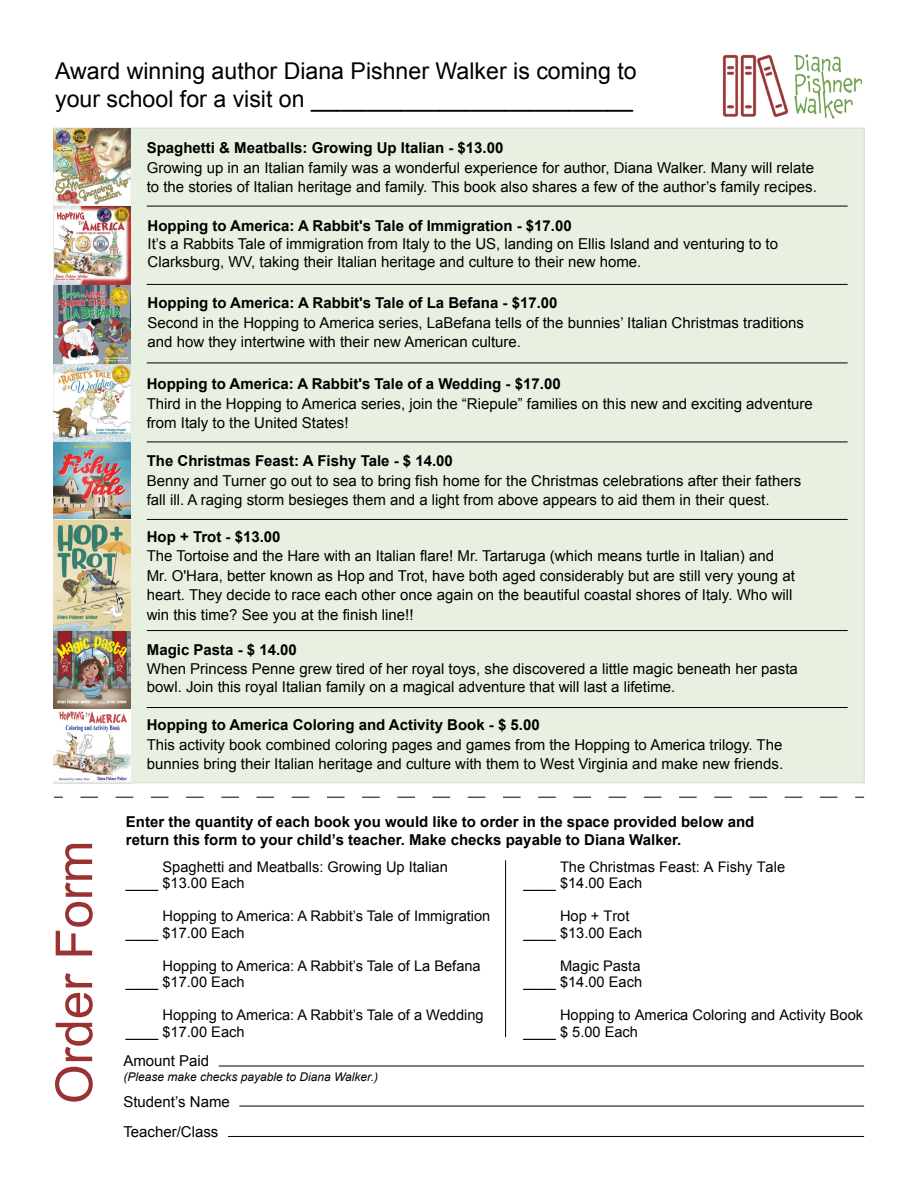
<style>
.page{position:relative;width:918px;height:1188px;background:#fff}
.page>*{position:absolute;margin:0;border:0;box-sizing:border-box;transform-origin:0 0}
.t1{font:51px "Arial";color:#933}
.t2{font:23.1px/27.8px "Arial";color:#000}
.t3{font:15px/19.5px "Arial";color:#000}
.t4{font:700 15px/18px "Arial";color:#000}
.t5{font:14.7px/16.5px "Arial";color:#000}
.t6{font:italic 12px "Arial";color:#000}
</style>
<div class="page">
<div style="left:54px;top:128px;width:810px;height:655px;background:#e8f0e2"></div>
<img style="left:53px;top:207px;width:78px;height:499px">
<svg style="left:80px;top:797px;width:758px;height:1px"></svg>
<hr style="left:219px;top:1066px;width:645px;height:1px;background:#000">
<hr style="left:239px;top:1106px;width:625px;height:1px;background:#000">
<hr style="left:228px;top:1136px;width:636px;height:1px;background:#000">
<img style="left:54px;top:129px;width:77px;height:76px">
<img style="left:722px;top:54px;width:141px;height:65px">
<hr style="left:147px;top:630px;width:701px;height:1px;background:#000">
<hr style="left:147px;top:519px;width:701px;height:1px;background:#000">
<hr style="left:147px;top:442px;width:701px;height:1px;background:#000">
<hr style="left:147px;top:363px;width:701px;height:1px;background:#000">
<hr style="left:147px;top:284px;width:701px;height:1px;background:#000">
<hr style="left:147px;top:206px;width:701px;height:1px;background:#000">
<hr style="left:505px;top:860px;width:1px;height:177px;background:#000">
<img style="left:54px;top:632px;width:77px;height:150px">
<hr style="left:147px;top:707px;width:701px;height:1px;background:#000">
<h2 class="t2" style="left:55px;top:57px;width:583px">Award winning author Diana Pishner Walker is coming to your school for a visit on _________________________</h2>
<p class="t4" style="left:147px;top:140px;width:358px">Spaghetti &amp; Meatballs: Growing Up Italian - $13.00</p>
<p class="t3" style="left:147px;top:158px;width:672px">Growing up in an Italian family was a wonderful experience for author, Diana Walker. Many will relate to the stories of Italian heritage and family. This book also shares a few of the author’s family recipes.</p>
<p class="t4" style="left:148px;top:217px;width:426px">Hopping to America: A Rabbit's Tale of Immigration - $17.00</p>
<p class="t3" style="left:148px;top:235px;width:632px;line-height:18px">It’s a Rabbits Tale of immigration from Italy to the US, landing on Ellis Island and venturing to to<br>Clarksburg, WV, taking their Italian heritage and culture to their new home.</p>
<p class="t4" style="left:148px;top:294px;width:412px">Hopping to America: A Rabbit's Tale of La Befana - $17.00</p>
<p class="t3" style="left:148px;top:313px;width:658px">Second in the Hopping to America series, LaBefana tells of the bunnies’ Italian Christmas traditions and how they intertwine with their new American culture.</p>
<p class="t4" style="left:147px;top:376px;width:415px">Hopping to America: A Rabbit's Tale of a Wedding - $17.00</p>
<p class="t3" style="left:147px;top:394px;width:668px">Third in the Hopping to America series, join the “Riepule” families on this new and exciting adventure from Italy to the United States!</p>
<p class="t4" style="left:147px;top:453px;width:308px">The Christmas Feast: A Fishy Tale - $ 14.00</p>
<p class="t3" style="left:147px;top:471px;width:656px">Benny and Turner go out to sea to bring fish home for the Christmas celebrations after their fathers fall ill. A raging storm besieges them and a light from above appears to aid them in their quest.</p>
<p class="t4" style="left:147px;top:528px;width:135px">Hop + Trot - $13.00</p>
<p class="t3" style="left:147px;top:546px;width:650px">The Tortoise and the Hare with an Italian flare! Mr. Tartaruga (which means turtle in Italian) and Mr. O'Hara, better known as Hop and Trot, have both aged considerably but are still very young at heart. They decide to race each other once again on the beautiful coastal shores of Italy. Who will win this time? See you at the finish line!!</p>
<p class="t4" style="left:147px;top:641px;width:152px">Magic Pasta - $ 14.00</p>
<p class="t3" style="left:147px;top:660px;width:653px;line-height:18px">When Princess Penne grew tired of her royal toys, she discovered a little magic beneath her pasta bowl. Join this royal Italian family on a magical adventure that will last a lifetime.</p>
<h1 class="t1" style="left:41px;top:1104px;width:265px;rotate:-90deg">Order Form</h1>
<p class="t4" style="left:147px;top:717px;width:395px">Hopping to America Coloring and Activity Book - $ 5.00</p>
<p class="t3" style="left:147px;top:735px;width:638px">This activity book combined coloring pages and games from the Hopping to America trilogy. The bunnies bring their Italian heritage and culture with them to West Virginia and make new friends.</p>
<p class="t4" style="left:126px;top:813px;width:630px">Enter the quantity of each book you would like to order in the space provided below and return this form to your child’s teacher. Make checks payable to Diana Walker.</p>
<p class="t5" style="left:126px;top:858px;width:323px;text-indent:37px">Spaghetti and Meatballs: Growing Up Italian ____ $13.00 Each</p>
<p class="t5" style="left:126px;top:908px;width:366px;text-indent:37px">Hopping to America: A Rabbit’s Tale of Immigration ____ $17.00 Each</p>
<p class="t5" style="left:126px;top:957px;width:356px;text-indent:37px">Hopping to America: A Rabbit’s Tale of La Befana ____ $17.00 Each</p>
<p class="t5" style="left:126px;top:1007px;width:359px;text-indent:37px">Hopping to America: A Rabbit’s Tale of a Wedding ____ $17.00 Each</p>
<p class="t3" style="left:123px;top:1051px;width:87px">Amount Paid</p>
<p class="t6" style="left:123px;top:1069px;width:256px">(Please make checks payable to Diana Walker.)</p>
<p class="t3" style="left:123px;top:1087px;width:108px;line-height:30px">Student’s Name<br>Teacher/Class</p>
<p class="t5" style="left:523px;top:858px;width:263px;text-indent:37px">The Christmas Feast: A Fishy Tale ____ $14.00 Each</p>
<p class="t5" style="left:523px;top:908px;width:120px;text-indent:37px">Hop + Trot ____ $13.00 Each</p>
<p class="t5" style="left:523px;top:957px;width:120px;text-align:right">Magic Pasta<br>____ $14.00 Each</p>
<p class="t5" style="left:523px;top:1007px;width:341px;text-indent:37px">Hopping to America Coloring and Activity Book ____ $ 5.00 Each</p>
</div>
